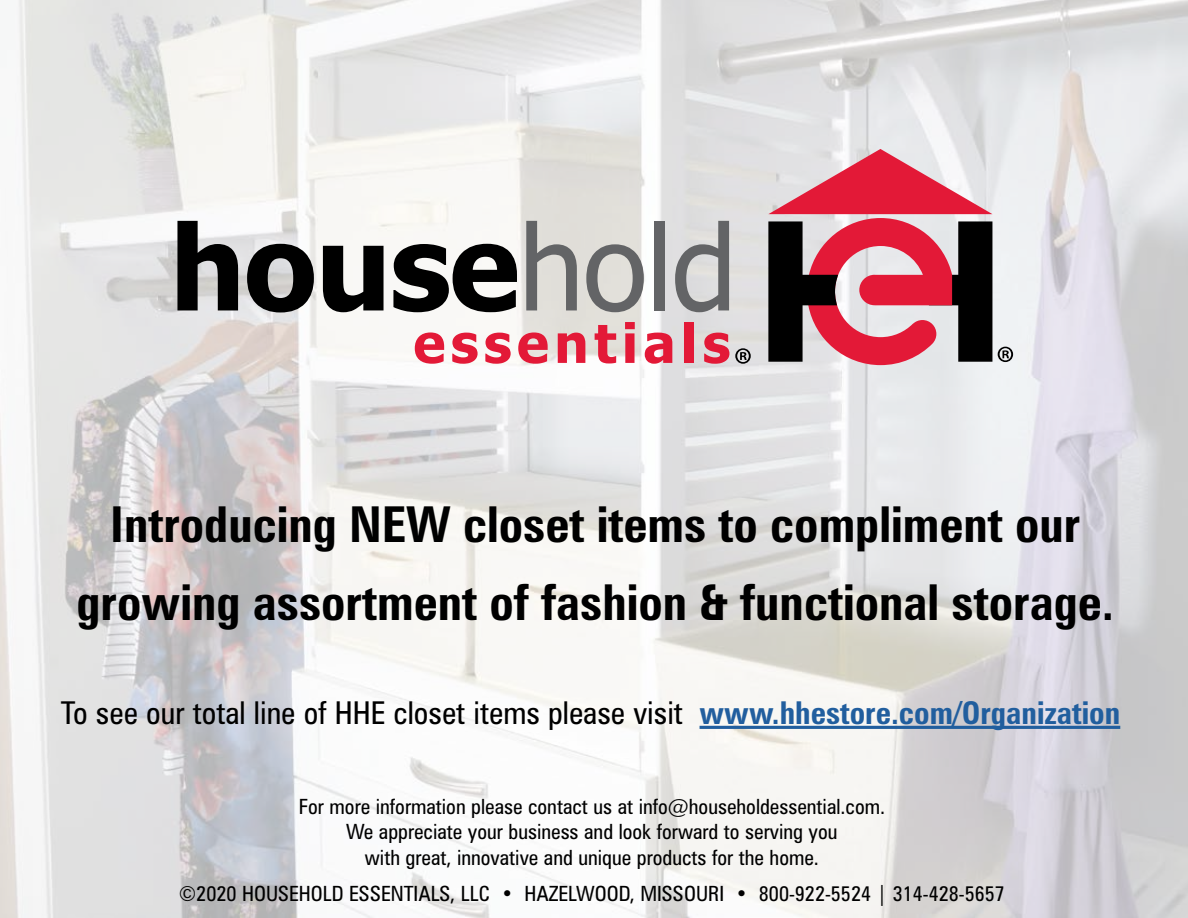
<style>
.page{position:relative;width:1188px;height:918px;background:#fff}
.page>*{position:absolute;margin:0;border:0;box-sizing:border-box;transform-origin:0 0}
.t1{font:700 condensed 49.5px/78px "Zurich BT";color:#000;text-align:center}
.t2{font:condensed 31.5px "Zurich BT";color:#000}
.t3{font:condensed 21px/25.2px "Zurich BT";color:#000;text-align:center}
.s1{font-weight:700;color:#215e9e}
</style>
<div class="page">
<img style="left:0;top:0;width:1188px;height:918px">
<svg style="left:177px;top:221px;width:61px;height:89px;background:#575757"></svg>
<svg style="left:247px;top:244px;width:67px;height:68px;background:#515151"></svg>
<svg style="left:323px;top:246px;width:61px;height:66px"></svg>
<svg style="left:393px;top:244px;width:124px;height:68px"></svg>
<svg style="left:526px;top:221px;width:51px;height:89px;background:#abaaa8"></svg>
<svg style="left:586px;top:244px;width:58px;height:68px;background:#aaa9a7"></svg>
<div style="left:654px;top:221px;width:11px;height:89px;background:#636466"></div>
<svg style="left:675px;top:221px;width:54px;height:91px;background:#a8a8a9"></svg>
<svg style="left:415px;top:332px;width:29px;height:32px"></svg>
<svg style="left:452px;top:333px;width:26px;height:31px"></svg>
<svg style="left:485px;top:333px;width:26px;height:31px"></svg>
<svg style="left:518px;top:332px;width:30px;height:32px"></svg>
<svg style="left:558px;top:333px;width:27px;height:30px"></svg>
<svg style="left:595px;top:325px;width:21px;height:38px"></svg>
<svg style="left:625px;top:322px;width:10px;height:41px"></svg>
<svg style="left:645px;top:333px;width:27px;height:31px"></svg>
<div style="left:685px;top:322px;width:9px;height:41px;background:#e31937"></div>
<svg style="left:704px;top:333px;width:25px;height:31px"></svg>
<svg style="left:735px;top:348px;width:16px;height:16px"></svg>
<svg style="left:768px;top:149px;width:224px;height:216px;background:#b26773"></svg>
<svg style="left:998px;top:347px;width:15px;height:15px"></svg>
<hr style="left:700px;top:726px;width:420px;height:3px;background:#215e9e">
<h1 class="t1" style="left:77px;top:485px;width:1039px">Introducing NEW closet items to compliment our growing assortment of fashion &amp; functional storage.</h1>
<h2 class="t2" style="left:61px;top:694px;width:1061px">To see our total line of HHE closet items please visit <span class="s1">www.hhestore.com/Organization</span></h2>
<p class="t3" style="left:299px;top:794px;width:588px">For more information please contact us at info@householdessential.com.<br>We appreciate your business and look forward to serving you<br>with great, innovative and unique products for the home.</p>
<p class="t3" style="left:179px;top:880px;width:828px">©2020 HOUSEHOLD ESSENTIALS, LLC • HAZELWOOD, MISSOURI • 800-922-5524 | 314-428-5657</p>
</div>
